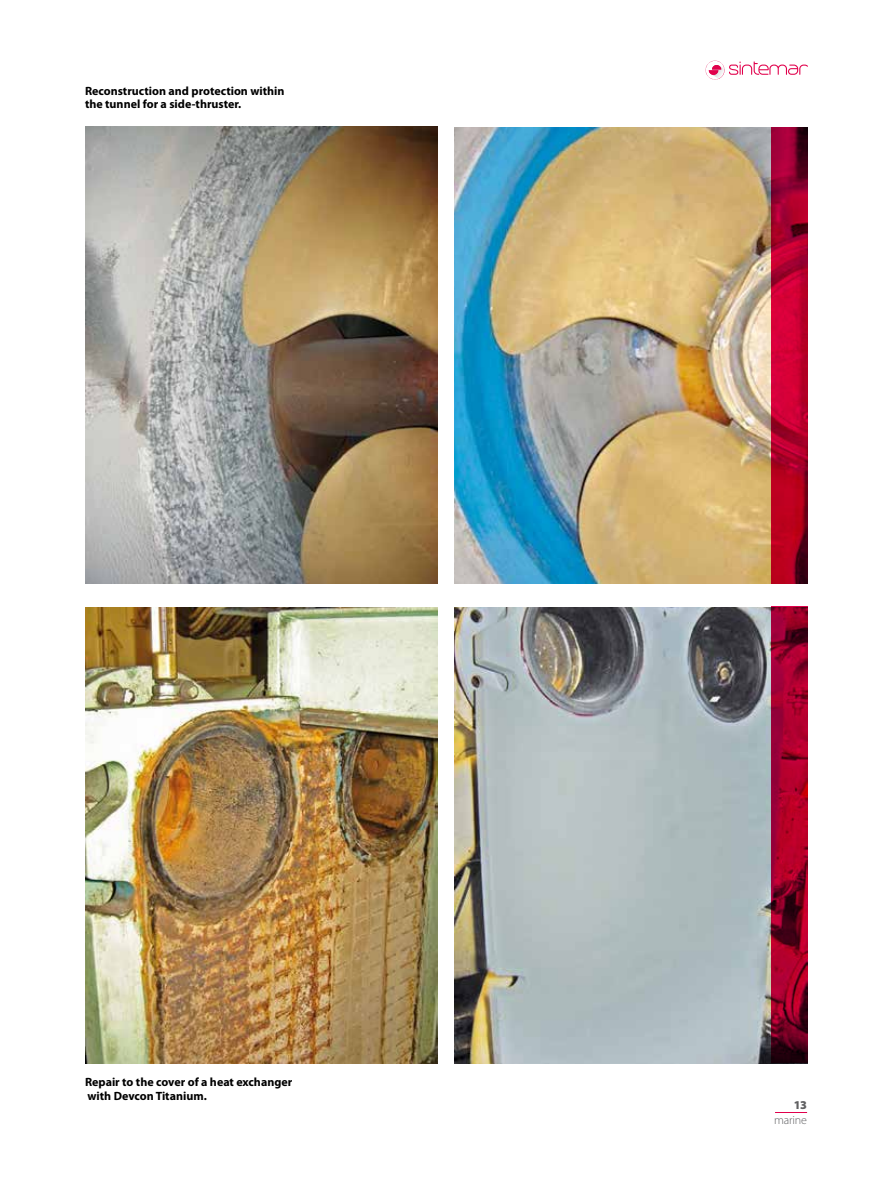
<style>
.page{position:relative;width:893px;height:1191px;background:#fff}
.page>*{position:absolute;margin:0;border:0;box-sizing:border-box;transform-origin:0 0}
.t1{font:700 12px/13.5px "Myriad Pro";color:#000}
.t2{font:300 12px "Myriad Pro";letter-spacing:-.01em;color:#58585a}
.t3{font:900 12px "Myriad Pro";color:#58585a}
</style>
<div class="page">
<svg style="left:705px;top:61px;width:103px;height:19px"></svg>
<hr style="left:775px;top:1112px;width:32px;height:1px;background:#e1004c">
<img style="left:85px;top:127px;width:353px;height:456px">
<img style="left:455px;top:127px;width:317px;height:456px">
<img style="left:85px;top:607px;width:353px;height:456px">
<img style="left:455px;top:607px;width:317px;height:456px">
<svg style="left:772px;top:127px;width:36px;height:456px;background:#af002b"></svg>
<svg style="left:772px;top:606px;width:36px;height:457px;background:#920028"></svg>
<p class="t1" style="left:85px;top:83px;width:201px">Reconstruction and protection within the tunnel for a side-thruster.</p>
<p class="t1" style="left:85px;top:1075px;width:209px">Repair to the cover of a heat exchanger with Devcon Titanium.</p>
<p class="t3" style="left:794px;top:1098px;width:15px">13</p>
<p class="t2" style="left:774px;top:1113px;width:35px">marine</p>
</div>
